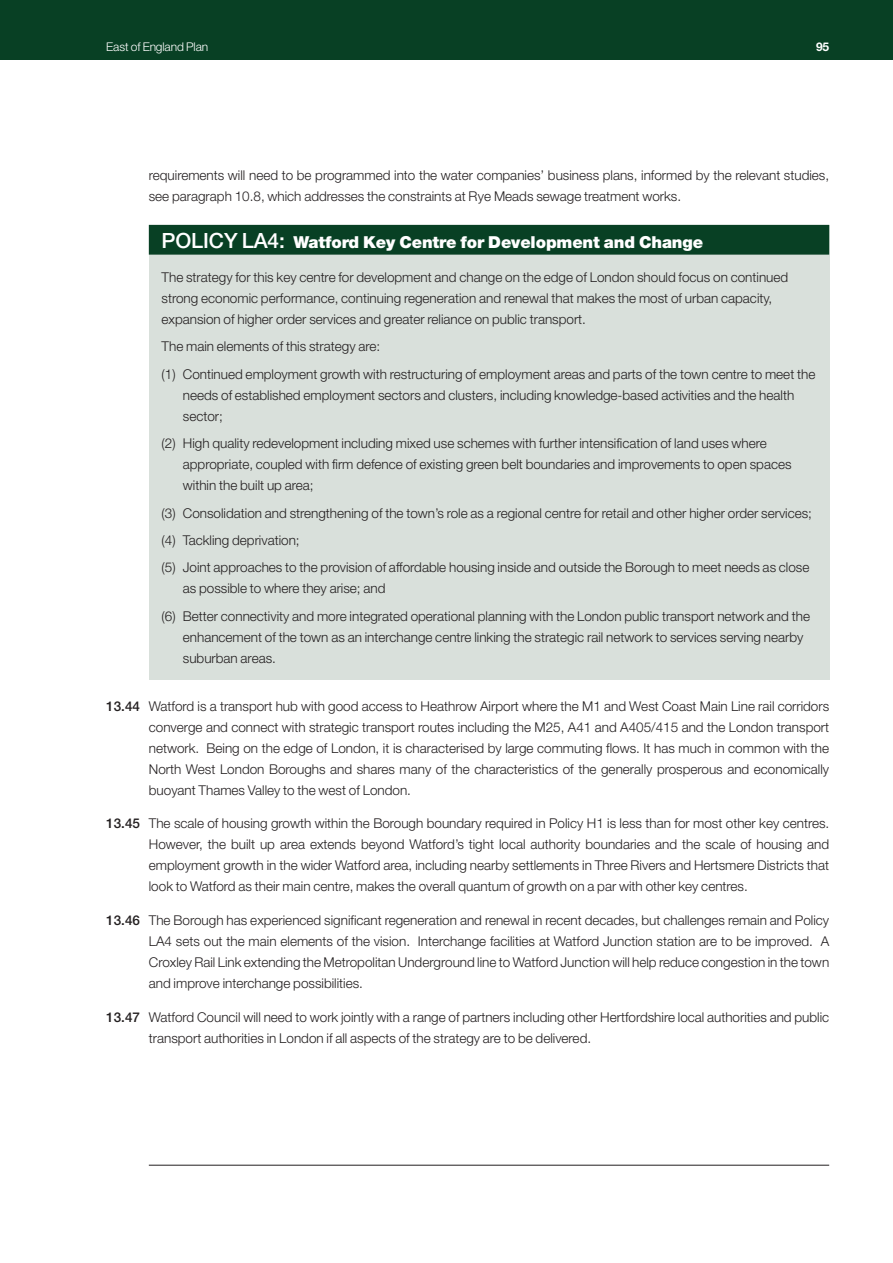
<style>
.page{position:relative;width:893px;height:1263px;background:#fff}
.page>*{position:absolute;margin:0;border:0;box-sizing:border-box;transform-origin:0 0}
.t1{font:900 16.5px "Helvetica Neue";letter-spacing:-.005em;color:#fff}
.t2{font:300 13.5px/21px "Helvetica Neue";color:#231f20}
.t3{font:300 12px "Helvetica Neue";letter-spacing:-.01em;color:#fff}
.t4{font:700 12px "Helvetica Neue";color:#fff}
.s1{font-weight:500;font-size:21px}
.s2{font-weight:500}
</style>
<div class="page">
<div style="left:0;top:0;width:893px;height:60px;background:#084024"></div>
<div style="left:149px;top:225px;width:680px;height:455px;background:#d9e0db"></div>
<div style="left:149px;top:225px;width:680px;height:30px;background:#084024"></div>
<hr style="left:149px;top:1165px;width:680px;height:1px;background:#231f20">
<p class="t3" style="left:106px;top:43px;width:103px">East of England Plan</p>
<p class="t4" style="left:816px;top:43px;width:15px">95</p>
<p class="t2" style="left:149px;top:166px;width:682px">requirements will need to be programmed into the water companies’ business plans, informed by the relevant studies, see paragraph 10.8, which addresses the constraints at Rye Meads sewage treatment works.</p>
<p class="t1" style="left:162px;top:236px;width:543px"><span class="s1">POLICY LA4:</span> Watford Key Centre for Development and Change</p>
<p class="t2" style="left:162px;top:268px;width:628px">The strategy for this key centre for development and change on the edge of London should focus on continued strong economic performance, continuing regeneration and renewal that makes the most of urban capacity, expansion of higher order services and greater reliance on public transport.</p>
<p class="t2" style="left:162px;top:334px;width:655px;line-height:27.5px">The main elements of this strategy are:<br>(1) Continued employment growth with restructuring of employment areas and parts of the town centre to meet the</p>
<p class="t2" style="left:183px;top:386px;width:613px">needs of established employment sectors and clusters, including knowledge-based activities and the health sector;</p>
<p class="t2" style="left:183px;top:434px;width:610px;text-indent:-21px">(2) High quality redevelopment including mixed use schemes with further intensification of land uses where appropriate, coupled with firm defence of existing green belt boundaries and improvements to open spaces within the built up area;</p>
<p class="t2" style="left:162px;top:500px;width:652px;line-height:27.5px">(3) Consolidation and strengthening of the town’s role as a regional centre for retail and other higher order services; (4) Tackling deprivation;<br>(5) Joint approaches to the provision of affordable housing inside and outside the Borough to meet needs as close</p>
<p class="t2" style="left:162px;top:576px;width:650px;line-height:27.5px;text-indent:21px">as possible to where they arise; and<br>(6) Better connectivity and more integrated operational planning with the London public transport network and the</p>
<p class="t2" style="left:183px;top:628px;width:622px">enhancement of the town as an interchange centre linking the strategic rail network to services serving nearby suburban areas.</p>
<p class="t2" style="left:149px;top:696px;width:682px;text-align:justify;text-indent:-43px"><span class="s2">13.44</span> Watford is a transport hub with good access to Heathrow Airport where the M1 and West Coast Main Line rail corridors converge and connect with strategic transport routes including the M25, A41 and A405/415 and the London transport network. Being on the edge of London, it is characterised by large commuting flows. It has much in common with the North West London Boroughs and shares many of the characteristics of the generally prosperous and economically buoyant Thames Valley to the west of London.</p>
<p class="t2" style="left:149px;top:814px;width:682px;text-align:justify;text-indent:-43px"><span class="s2">13.45</span> The scale of housing growth within the Borough boundary required in Policy H1 is less than for most other key centres.<br>However, the built up area extends beyond Watford’s tight local authority boundaries and the scale of housing and employment growth in the wider Watford area, including nearby settlements in Three Rivers and Hertsmere Districts that look to Watford as their main centre, makes the overall quantum of growth on a par with other key centres.</p>
<p class="t2" style="left:149px;top:911px;width:682px;text-align:justify;text-indent:-43px"><span class="s2">13.46</span> The Borough has experienced significant regeneration and renewal in recent decades, but challenges remain and Policy LA4 sets out the main elements of the vision. Interchange facilities at Watford Junction station are to be improved. A Croxley Rail Link extending the Metropolitan Underground line to Watford Junction will help reduce congestion in the town and improve interchange possibilities.</p>
<p class="t2" style="left:149px;top:1008px;width:682px;text-indent:-43px"><span class="s2">13.47</span> Watford Council will need to work jointly with a range of partners including other Hertfordshire local authorities and public transport authorities in London if all aspects of the strategy are to be delivered.</p>
</div>
